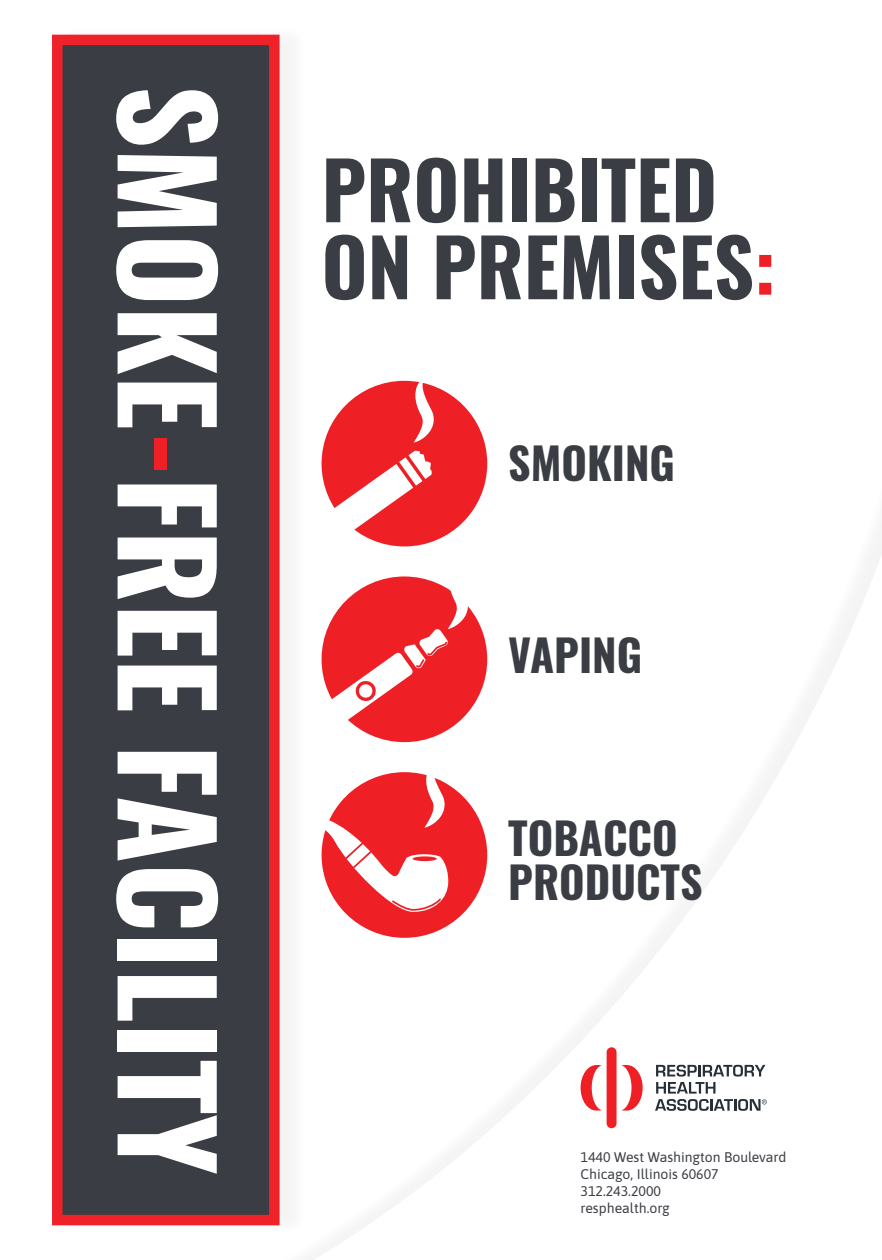
<style>
.page{position:relative;width:882px;height:1260px;background:#fff}
.page>*{position:absolute;margin:0;border:0;box-sizing:border-box;transform-origin:0 0}
.t1{font:700 122.5px "Oswald";color:#fff}
.t2{font:700 78.75px/77px "Oswald";color:#3a3d43}
.t3{font:700 43.75px/43.8px "Oswald";color:#3a3d43}
.t4{font:14px "Asap";color:#3a3d43}
.s1{color:#ee2026}
</style>
<div class="page">
<svg style="left:581px;top:1065px;width:21px;height:46px"></svg>
<svg style="left:621px;top:1065px;width:22px;height:46px"></svg>
<div style="left:607px;top:1047px;width:10px;height:81px;background:#ee2026;border-radius:5px"></div>
<svg style="left:655px;top:1065px;width:112px;height:46px"></svg>
<div style="left:322px;top:381px;width:165px;height:165px;background:#ee2026;border-radius:50%"></div>
<div style="left:322px;top:576px;width:165px;height:166px;background:#ee2026;border-radius:50%"></div>
<div style="left:322px;top:772px;width:165px;height:166px;background:#ee2026;border-radius:50%"></div>
<svg style="left:321px;top:380px;width:123px;height:167px"></svg>
<svg style="left:321px;top:576px;width:147px;height:167px"></svg>
<svg style="left:321px;top:772px;width:127px;height:140px"></svg>
<div style="left:60px;top:25px;width:247px;height:1210px;background:#f7f7f7"></div>
<svg style="left:52px;top:34px;width:228px;height:1192px;background:#4e3a40"></svg>
<p class="t1" style="left:253px;top:85px;width:1091px;rotate:90deg">SMOKE<span class="s1">-</span>FREE FACILITY</p>
<p class="t2" style="left:322px;top:154px;width:456px">PROHIBITED<br>ON PREMISES<span class="s1">:</span></p>
<p class="t3" style="left:508px;top:442px;width:168px">SMOKING</p>
<p class="t3" style="left:508px;top:635px;width:135px">VAPING</p>
<p class="t3" style="left:508px;top:818px;width:196px">TOBACCO<br>PRODUCTS</p>
<p class="t4" style="left:581px;top:1148px;width:207px">1440 West Washington Boulevard</p>
<p class="t4" style="left:581px;top:1165px;width:140px">Chicago, Illinois 60607</p>
<p class="t4" style="left:581px;top:1181px;width:82px">312.243.2000</p>
<p class="t4" style="left:581px;top:1198px;width:91px">resphealth.org</p>
</div>
